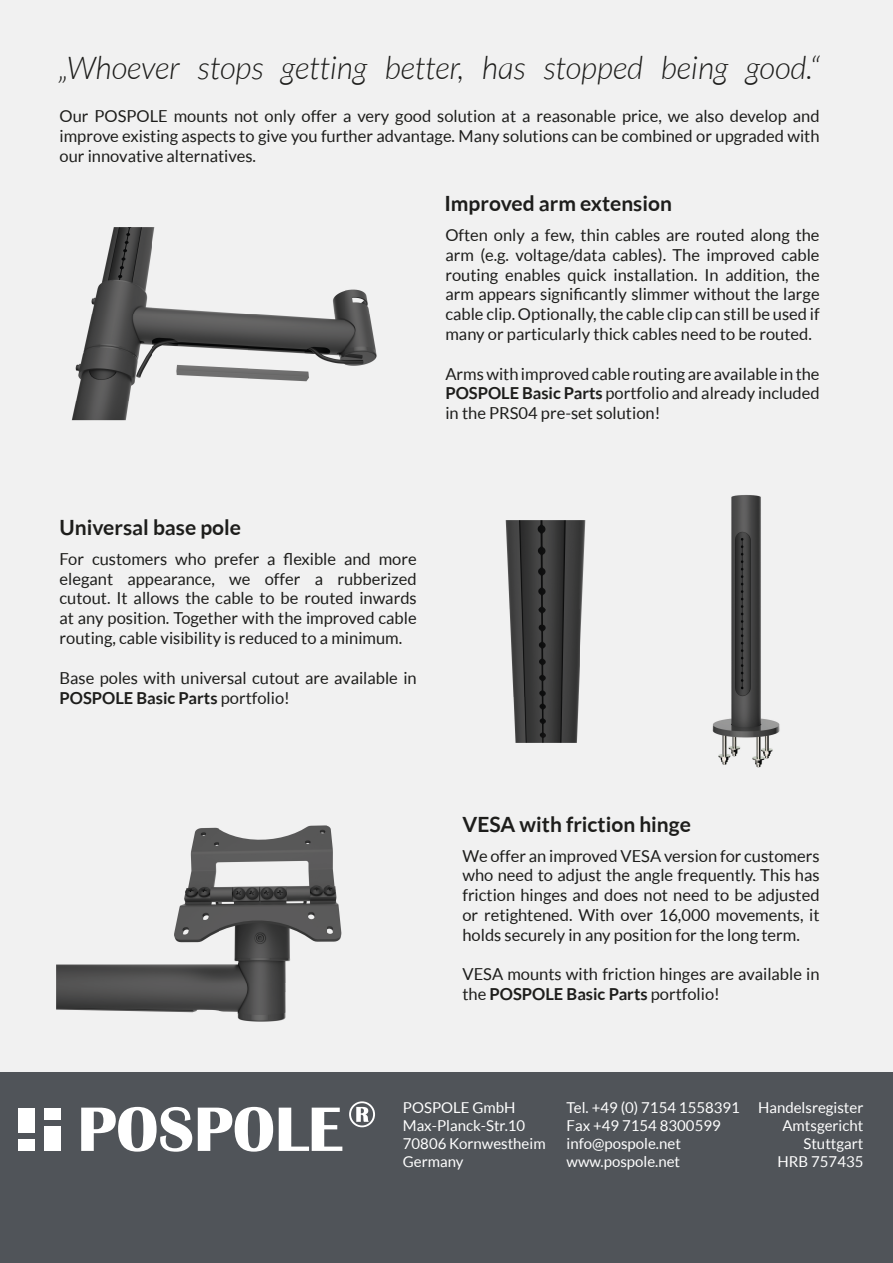
<style>
.page{position:relative;width:893px;height:1263px;background:#f1f1f1}
.page>*{position:absolute;margin:0;border:0;box-sizing:border-box;transform-origin:0 0}
.t1{font:italic 300 31.5px "Lato";color:#1d1d1b}
.t2{font:700 21px "Lato";color:#1d1d1b}
.t3{font:16.5px/19.8px "Lato";color:#1d1d1b;text-align:justify}
.t4{font:15px/18px "Lato";color:#fff}
.s1{font-weight:700}
</style>
<div class="page">
<div style="left:0;top:1072px;width:893px;height:191px;background:#505459"></div>
<svg style="left:81px;top:1107px;width:111px;height:45px"></svg>
<svg style="left:198px;top:1107px;width:75px;height:45px"></svg>
<svg style="left:279px;top:1107px;width:63px;height:44px"></svg>
<svg style="left:349px;top:1101px;width:26px;height:26px"></svg>
<div style="left:45px;top:1108px;width:16px;height:11px;background:#fff"></div>
<div style="left:18px;top:1139px;width:17px;height:12px;background:#fff"></div>
<div style="left:18px;top:1108px;width:17px;height:24px;background:#fff"></div>
<div style="left:45px;top:1126px;width:16px;height:25px;background:#fff"></div>
<img style="left:71px;top:228px;width:306px;height:193px">
<img style="left:505px;top:521px;width:81px;height:221px">
<img style="left:56px;top:825px;width:286px;height:197px">
<img style="left:712px;top:495px;width:68px;height:273px">
<h1 class="t1" style="left:60px;top:51px;width:761px">„Whoever stops getting better, has stopped being good.“</h1>
<p class="t3" style="left:60px;top:106px;width:762px">Our POSPOLE mounts not only offer a very good solution at a reasonable price, we also develop and improve existing aspects to give you further advantage. Many solutions can be combined or upgraded with our innovative alternatives.</p>
<p class="t2" style="left:444px;top:192px;width:229px">Improved arm extension</p>
<p class="t3" style="left:445px;top:225px;width:376px">Often only a few, thin cables are routed along the arm (e.g. voltage/data cables). The improved cable routing enables quick installation. In addition, the arm appears significantly slimmer without the large cable clip. Optionally, the cable clip can still be used if many or particularly thick cables need to be routed.</p>
<p class="t3" style="left:445px;top:364px;width:376px">Arms with improved cable routing are available in the <span class="s1">POSPOLE Basic Parts</span> portfolio and already included in the PRS04 pre-set solution!</p>
<p class="t2" style="left:60px;top:516px;width:183px">Universal base pole</p>
<p class="t3" style="left:60px;top:549px;width:359px">For customers who prefer a flexible and more elegant appearance, we offer a rubberized cutout. It allows the cable to be routed inwards at any position. Together with the improved cable routing, cable visibility is reduced to a minimum.</p>
<p class="t3" style="left:60px;top:668px;width:359px">Base poles with universal cutout are available in<br><span class="s1">POSPOLE Basic Parts</span> portfolio!</p>
<p class="t2" style="left:462px;top:812px;width:230px">VESA with friction hinge</p>
<p class="t3" style="left:462px;top:846px;width:359px">We offer an improved VESA version for customers who need to adjust the angle frequently. This has friction hinges and does not need to be adjusted or retightened. With over 16,000 movements, it holds securely in any position for the long term.</p>
<p class="t3" style="left:462px;top:964px;width:359px">VESA mounts with friction hinges are available in the <span class="s1">POSPOLE Basic Parts</span> portfolio!</p>
<p class="t4" style="left:403px;top:1099px;width:144px">POSPOLE GmbH<br>Max-Planck-Str.10<br>70806 Kornwestheim<br>Germany</p>
<p class="t4" style="left:567px;top:1099px;width:175px">Tel. +49 (0) 7154 1558391<br>Fax +49 7154 8300599 info@pospole.net www.pospole.net</p>
<p class="t4" style="left:758px;top:1099px;width:107px;text-align:right">Handelsregister<br>Amtsgericht<br>Stuttgart<br>HRB 757435</p>
</div>
